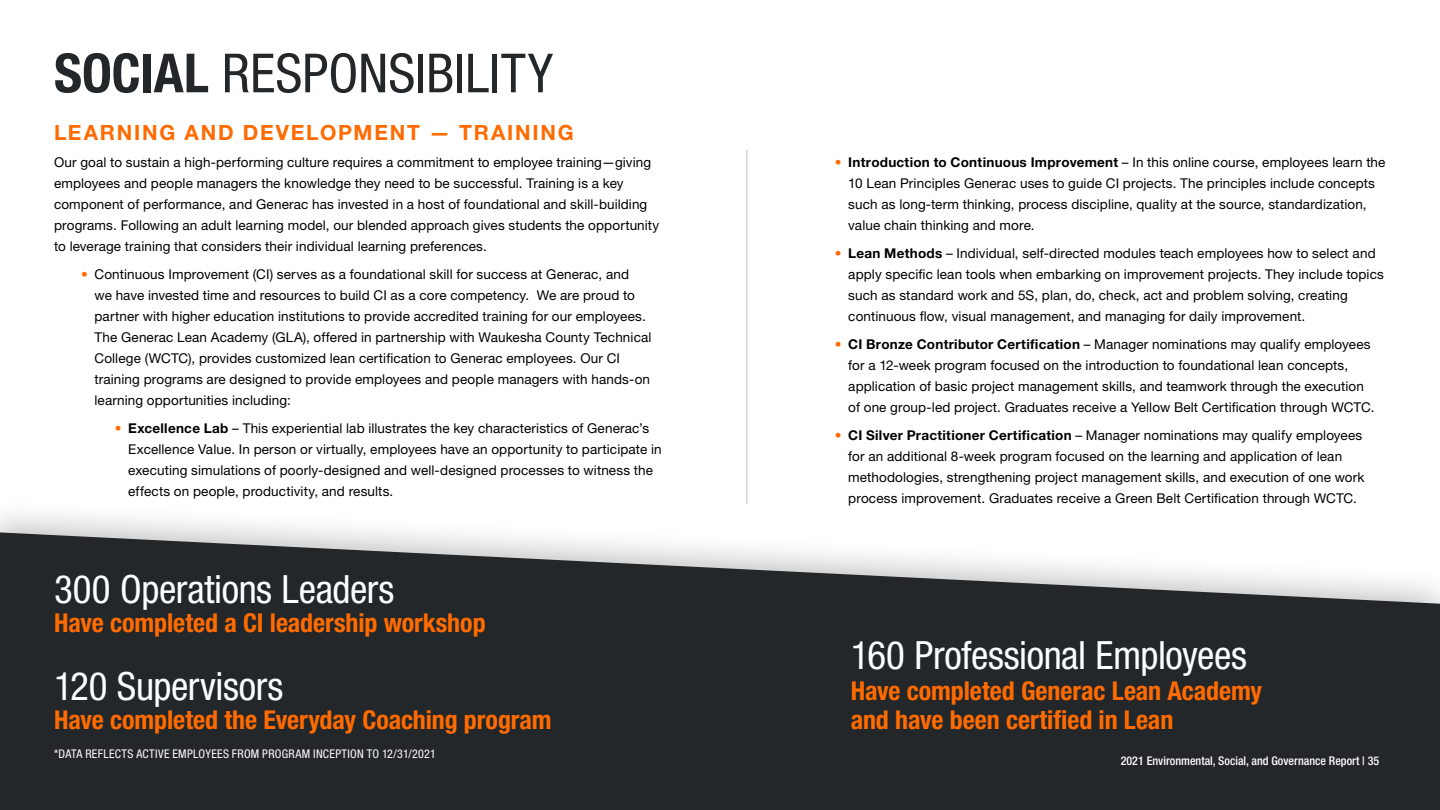
<style>
.page{position:relative;width:1440px;height:810px;background:#fff}
.page>*{position:absolute;margin:0;border:0;box-sizing:border-box;transform-origin:0 0}
.t1{font:condensed 54px "Helvetica Neue LT Std";color:#23272a}
.t2{font:condensed 39px "Helvetica Neue LT Std";letter-spacing:-.01em;color:#fafeff}
.t3{font:700 condensed 25.95px/28.7px "Helvetica Neue LT Std";letter-spacing:-.005em;color:#ff6b00}
.t4{font:700 21px "Helvetica Neue LT Std";letter-spacing:.085em;color:#ff6b00}
.t5{font:13.5px/21px "Helvetica Neue LT Std";letter-spacing:.01em;color:#000}
.t6{font:condensed 12px "Helvetica Neue LT Std";letter-spacing:.025em;color:#fdfdfd}
.t7{font:500 condensed 12px "Helvetica Neue LT Std";color:#fff}
.s1{font-weight:700}
.s2{color:#ff6b00}
.s3{font-weight:700;color:#ff6b00}
</style>
<div class="page">
<hr style="left:746px;top:149px;width:1px;height:355px;background:#23272a">
<div style="left:0;top:497px;width:1440px;height:313px;background:#000;opacity:.25"></div>
<svg style="left:0;top:532px;width:1440px;height:278px;background:#3d4043"></svg>
<h1 class="t1" style="left:54px;top:42px;width:500px"><span class="s1">SOCIAL</span> RESPONSIBILITY</h1>
<h3 class="t4" style="left:54px;top:119px;width:521px">LEARNING AND DEVELOPMENT — TRAINING</h3>
<p class="t5" style="left:54px;top:152px;width:607px">Our goal to sustain a high-performing culture requires a commitment to employee training—giving employees and people managers the knowledge they need to be successful. Training is a key component of performance, and Generac has invested in a host of foundational and skill-building programs. Following an adult learning model, our blended approach gives students the opportunity to leverage training that considers their individual learning preferences.</p>
<p class="t5" style="left:94px;top:264px;width:558px;text-indent:-14px"><span class="s2">•</span> Continuous Improvement (CI) serves as a foundational skill for success at Generac, and<br>we have invested time and resources to build CI as a core competency. We are proud to partner with higher education institutions to provide accredited training for our employees.<br>The Generac Lean Academy (GLA), offered in partnership with Waukesha County Technical College (WCTC), provides customized lean certification to Generac employees. Our CI training programs are designed to provide employees and people managers with hands-on learning opportunities including:</p>
<p class="t5" style="left:128px;top:417px;width:535px;text-indent:-13px"><span class="s3">•</span> <span class="s1">Excellence Lab</span> – This experiential lab illustrates the key characteristics of Generac’s Excellence Value. In person or virtually, employees have an opportunity to participate in executing simulations of poorly-designed and well-designed processes to witness the effects on people, productivity, and results.</p>
<h2 class="t2" style="left:54px;top:567px;width:342px">300 Operations Leaders</h2>
<h3 class="t3" style="left:54px;top:608px;width:433px">Have completed a CI leadership workshop</h3>
<h2 class="t2" style="left:54px;top:664px;width:231px">120 Supervisors</h2>
<h3 class="t3" style="left:54px;top:705px;width:499px">Have completed the Everyday Coaching program</h3>
<p class="t6" style="left:54px;top:747px;width:383px">*DATA REFLECTS ACTIVE EMPLOYEES FROM PROGRAM INCEPTION TO 12/31/2021</p>
<p class="t5" style="left:848px;top:152px;width:539px;text-indent:-14px"><span class="s3">•</span> <span class="s1">Introduction to Continuous Improvement</span> – In this online course, employees learn the 10 Lean Principles Generac uses to guide CI projects. The principles include concepts such as long-term thinking, process discipline, quality at the source, standardization, value chain thinking and more.</p>
<p class="t5" style="left:848px;top:243px;width:537px;text-indent:-14px"><span class="s3">•</span> <span class="s1">Lean Methods</span> – Individual, self-directed modules teach employees how to select and apply specific lean tools when embarking on improvement projects. They include topics such as standard work and 5S, plan, do, check, act and problem solving, creating continuous flow, visual management, and managing for daily improvement.</p>
<p class="t5" style="left:848px;top:333px;width:528px;text-indent:-14px"><span class="s3">•</span> <span class="s1">CI Bronze Contributor Certification</span> – Manager nominations may qualify employees for a 12-week program focused on the introduction to foundational lean concepts, application of basic project management skills, and teamwork through the execution of one group-led project. Graduates receive a Yellow Belt Certification through WCTC.</p>
<p class="t5" style="left:848px;top:424px;width:518px;text-indent:-14px"><span class="s3">•</span> <span class="s1">CI Silver Practitioner Certification</span> – Manager nominations may qualify employees for an additional 8-week program focused on the learning and application of lean methodologies, strengthening project management skills, and execution of one work process improvement. Graduates receive a Green Belt Certification through WCTC.</p>
<h2 class="t2" style="left:850px;top:632px;width:398px">160 Professional Employees</h2>
<h3 class="t3" style="left:850px;top:676px;width:413px">Have completed Generac Lean Academy and have been certified in Lean</h3>
<p class="t7" style="left:1120px;top:753px;width:260px">2021 Environmental, Social, and Governance Report | 35</p>
</div>
